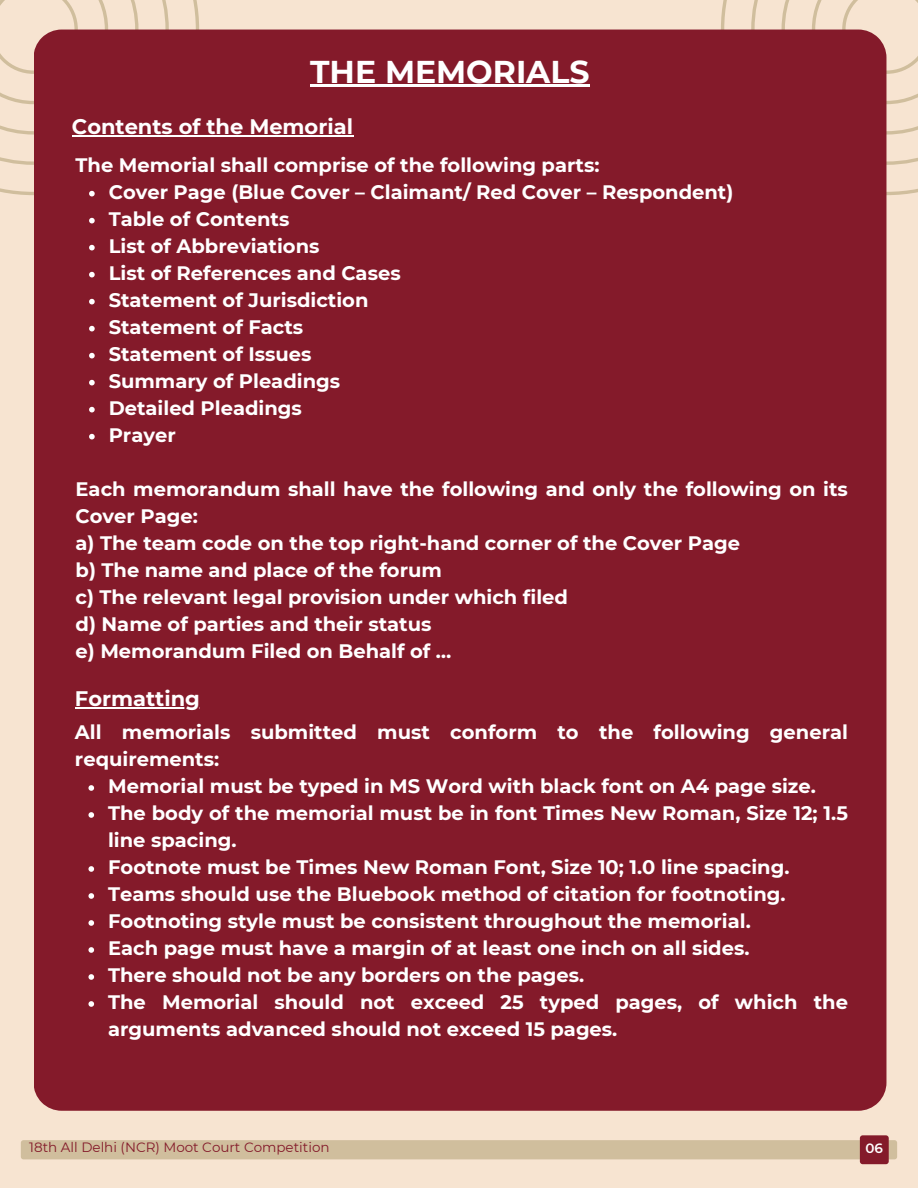
<style>
.page{position:relative;width:918px;height:1188px;background:#f7e4d1}
.page>*{position:absolute;margin:0;border:0;box-sizing:border-box;transform-origin:0 0}
.t1{font:700 31.5px "Montserrat";color:#fff}
.t2{font:700 21px "Montserrat";color:#fff}
.t3{font:700 19.5px/27px "Montserrat";color:#fff}
.t4{font:13.5px "Montserrat";color:#841a2a}
.t5{font:600 13.5px "Montserrat";color:#fff}
</style>
<div class="page">
<svg style="left:0;top:0;width:199px;height:195px"></svg>
<svg style="left:721px;top:0;width:197px;height:195px"></svg>
<div style="left:34px;top:30px;width:852px;height:1081px;background:#841a2a"></div>
<div style="left:21px;top:1140px;width:876px;height:19px;background:#d0be9d;border-radius:3px"></div>
<div style="left:860px;top:1135px;width:29px;height:29px;background:#841a2a;border-radius:3px"></div>
<svg style="left:89px;top:191px;width:6px;height:5px"></svg>
<svg style="left:89px;top:218px;width:6px;height:5px"></svg>
<svg style="left:89px;top:245px;width:6px;height:5px"></svg>
<svg style="left:89px;top:272px;width:6px;height:5px"></svg>
<svg style="left:89px;top:299px;width:6px;height:5px"></svg>
<svg style="left:89px;top:326px;width:6px;height:5px"></svg>
<svg style="left:89px;top:353px;width:6px;height:5px"></svg>
<svg style="left:89px;top:380px;width:6px;height:5px"></svg>
<svg style="left:89px;top:407px;width:6px;height:5px"></svg>
<svg style="left:89px;top:434px;width:6px;height:5px"></svg>
<hr style="left:72px;top:135px;width:281px;height:1px;background:#fff">
<hr style="left:310px;top:85px;width:280px;height:2px;background:#fff">
<svg style="left:88px;top:785px;width:6px;height:6px"></svg>
<svg style="left:88px;top:812px;width:6px;height:6px"></svg>
<svg style="left:88px;top:866px;width:6px;height:6px"></svg>
<svg style="left:88px;top:893px;width:6px;height:6px"></svg>
<svg style="left:88px;top:920px;width:6px;height:6px"></svg>
<svg style="left:88px;top:947px;width:6px;height:6px"></svg>
<svg style="left:88px;top:974px;width:6px;height:6px"></svg>
<svg style="left:88px;top:1001px;width:6px;height:6px"></svg>
<hr style="left:75px;top:707px;width:125px;height:1px;background:#fff">
<h1 class="t1" style="left:310px;top:52px;width:281px">THE MEMORIALS</h1>
<p class="t2" style="left:72px;top:114px;width:283px">Contents of the Memorial</p>
<p class="t3" style="left:109px;top:151px;width:626px;text-indent:-33px">The Memorial shall comprise of the following parts:<br>Cover Page (Blue Cover – Claimant/ Red Cover – Respondent)<br>Table of Contents<br>List of Abbreviations<br>List of References and Cases<br>Statement of Jurisdiction<br>Statement of Facts<br>Statement of Issues<br>Summary of Pleadings<br>Detailed Pleadings<br>Prayer</p>
<p class="t3" style="left:76px;top:475px;width:774px">Each memorandum shall have the following and only the following on its Cover Page:<br>a) The team code on the top right-hand corner of the Cover Page<br>b) The name and place of the forum<br>c) The relevant legal provision under which filed<br>d) Name of parties and their status<br>e) Memorandum Filed on Behalf of …</p>
<p class="t2" style="left:75px;top:686px;width:126px">Formatting</p>
<p class="t3" style="left:75px;top:719px;width:775px">All memorials submitted must conform to the following general</p>
<p class="t3" style="left:75px;top:746px;width:146px">requirements:</p>
<p class="t3" style="left:108px;top:773px;width:709px">Memorial must be typed in MS Word with black font on A4 page size.</p>
<p class="t3" style="left:108px;top:800px;width:741px">The body of the memorial must be in font Times New Roman, Size 12; 1.5</p>
<p class="t3" style="left:108px;top:827px;width:130px">line spacing.</p>
<p class="t3" style="left:108px;top:854px;width:683px">Footnote must be Times New Roman Font, Size 10; 1.0 line spacing.</p>
<p class="t3" style="left:108px;top:881px;width:679px">Teams should use the Bluebook method of citation for footnoting.</p>
<p class="t3" style="left:108px;top:908px;width:644px">Footnoting style must be consistent throughout the memorial.</p>
<p class="t3" style="left:108px;top:935px;width:643px">Each page must have a margin of at least one inch on all sides.</p>
<p class="t3" style="left:108px;top:962px;width:478px">There should not be any borders on the pages.</p>
<p class="t3" style="left:108px;top:989px;width:741px">The Memorial should not exceed 25 typed pages, of which the</p>
<p class="t3" style="left:108px;top:1016px;width:511px">arguments advanced should not exceed 15 pages.</p>
<p class="t4" style="left:29px;top:1139px;width:302px">18th All Delhi (NCR) Moot Court Competition</p>
<p class="t5" style="left:866px;top:1140px;width:19px">06</p>
</div>
